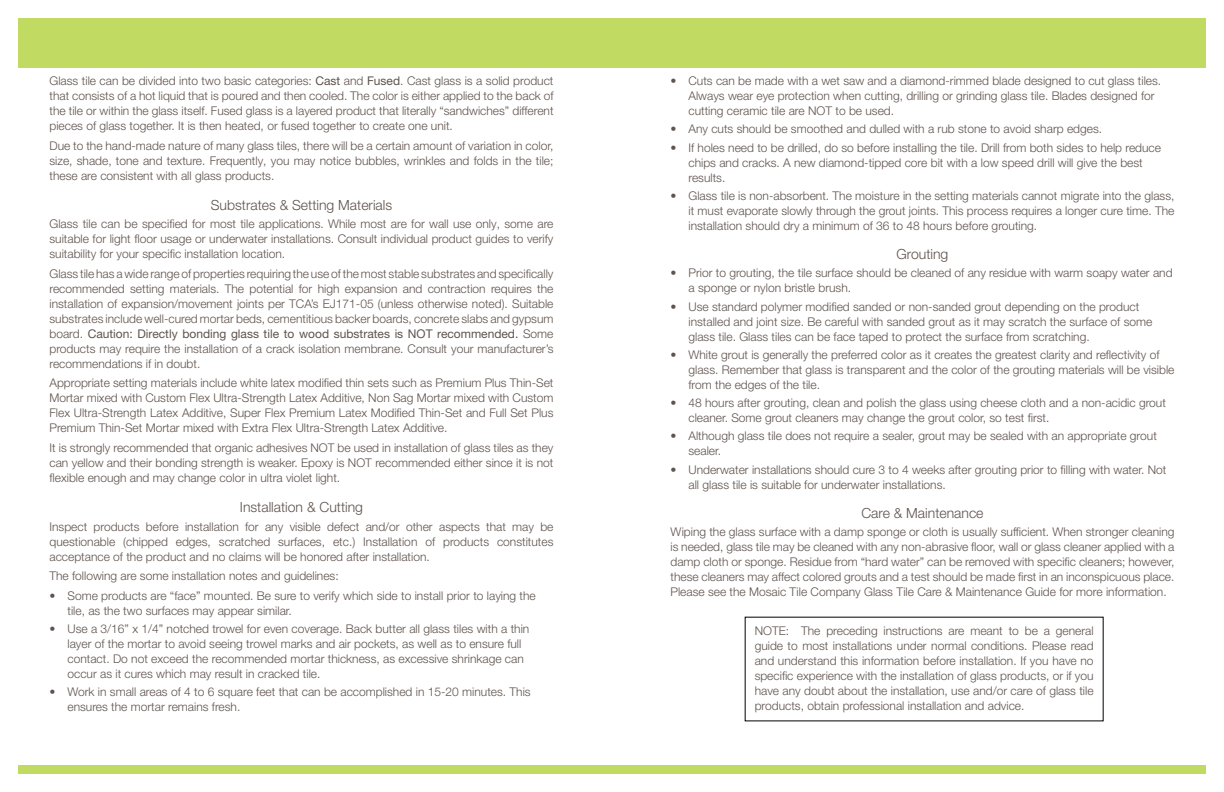
<style>
.page{position:relative;width:1224px;height:792px;background:#fff}
.page>*{position:absolute;margin:0;border:0;box-sizing:border-box;transform-origin:0 0}
.t1{font:300 14px "Helvetica Neue LT Pro";color:#5f534d}
.t2{font:300 12px/15px "Helvetica Neue LT Pro";color:#5f534d}
.t3{font:12px "Helvetica Neue LT Std";color:#5f534d}
.s1{font-family:"Helvetica Neue LT Std";font-weight:400}
.s2{font-family:"Helvetica Neue LT Pro";font-weight:300}
</style>
<div class="page">
<div style="left:18px;top:18px;width:1188px;height:50px;background:#c1da61"></div>
<div style="left:18px;top:765px;width:1188px;height:9px;background:#c1da61"></div>
<p class="t2" style="left:50px;top:73px;width:506px;text-align:justify">Glass tile can be divided into two basic categories: <span class="s1">Cast</span> and <span class="s1">Fused</span>. Cast glass is a solid product that consists of a hot liquid that is poured and then cooled. The color is either applied to the back of the tile or within the glass itself. Fused glass is a layered product that literally “sandwiches” different pieces of glass together. It is then heated, or fused together to create one unit.</p>
<p class="t2" style="left:50px;top:138px;width:506px;text-align:justify">Due to the hand-made nature of many glass tiles, there will be a certain amount of variation in color, size, shade, tone and texture. Frequently, you may notice bubbles, wrinkles and folds in the tile; these are consistent with all glass products.</p>
<p class="t1" style="left:211px;top:196px;width:183px">Substrates &amp; Setting Materials</p>
<p class="t2" style="left:50px;top:216px;width:505px;text-align:justify">Glass tile can be specified for most tile applications. While most are for wall use only, some are suitable for light floor usage or underwater installations. Consult individual product guides to verify suitability for your specific installation location.</p>
<p class="t2" style="left:50px;top:266px;width:506px;text-align:justify">Glass tile has a wide range of properties requiring the use of the most stable substrates and specifically recommended setting materials. The potential for high expansion and contraction requires the installation of expansion/movement joints per TCA’s EJ171-05 (unless otherwise noted). Suitable substrates include well-cured mortar beds, cementitious backer boards, concrete slabs and gypsum</p>
<p class="t3" style="left:50px;top:327px;width:506px"><span class="s2">board.</span> Caution: Directly bonding glass tile to wood substrates is NOT recommended. <span class="s2">Some</span></p>
<p class="t2" style="left:50px;top:341px;width:506px">products may require the installation of a crack isolation membrane. Consult your manufacturer’s recommendations if in doubt.</p>
<p class="t2" style="left:50px;top:375px;width:506px;text-align:justify">Appropriate setting materials include white latex modified thin sets such as Premium Plus Thin-Set Mortar mixed with Custom Flex Ultra-Strength Latex Additive, Non Sag Mortar mixed with Custom Flex Ultra-Strength Latex Additive, Super Flex Premium Latex Modified Thin-Set and Full Set Plus Premium Thin-Set Mortar mixed with Extra Flex Ultra-Strength Latex Additive.</p>
<p class="t2" style="left:50px;top:440px;width:506px;text-align:justify">It is strongly recommended that organic adhesives NOT be used in installation of glass tiles as they can yellow and their bonding strength is weaker. Epoxy is NOT recommended either since it is not flexible enough and may change color in ultra violet light.</p>
<p class="t1" style="left:240px;top:499px;width:125px">Installation &amp; Cutting</p>
<p class="t2" style="left:50px;top:519px;width:506px;text-align:justify">Inspect products before installation for any visible defect and/or other aspects that may be questionable (chipped edges, scratched surfaces, etc.) Installation of products constitutes acceptance of the product and no claims will be honored after installation.</p>
<p class="t2" style="left:50px;top:568px;width:291px">The following are some installation notes and guidelines:</p>
<p class="t2" style="left:68px;top:588px;width:470px;text-indent:-18px">• Some products are “face” mounted. Be sure to verify which side to install prior to laying the tile, as the two surfaces may appear similar.</p>
<p class="t2" style="left:68px;top:621px;width:463px;text-indent:-18px">• Use a 3/16” x 1/4” notched trowel for even coverage. Back butter all glass tiles with a thin layer of the mortar to avoid seeing trowel marks and air pockets, as well as to ensure full contact. Do not exceed the recommended mortar thickness, as excessive shrinkage can occur as it cures which may result in cracked tile.</p>
<p class="t2" style="left:68px;top:684px;width:465px;text-indent:-18px">• Work in small areas of 4 to 6 square feet that can be accomplished in 15-20 minutes. This ensures the mortar remains fresh.</p>
<p class="t2" style="left:689px;top:73px;width:474px;text-indent:-18px">• Cuts can be made with a wet saw and a diamond-rimmed blade designed to cut glass tiles.<br>Always wear eye protection when cutting, drilling or grinding glass tile. Blades designed for cutting ceramic tile are NOT to be used.</p>
<p class="t2" style="left:671px;top:121px;width:433px">• Any cuts should be smoothed and dulled with a rub stone to avoid sharp edges.</p>
<p class="t2" style="left:689px;top:140px;width:474px;text-indent:-18px">• If holes need to be drilled, do so before installing the tile. Drill from both sides to help reduce chips and cracks. A new diamond-tipped core bit with a low speed drill will give the best results.</p>
<p class="t2" style="left:689px;top:188px;width:487px;text-align:justify;text-indent:-18px">• Glass tile is non-absorbent. The moisture in the setting materials cannot migrate into the glass, it must evaporate slowly through the grout joints. This process requires a longer cure time. The installation should dry a minimum of 36 to 48 hours before grouting.</p>
<p class="t1" style="left:897px;top:245px;width:53px">Grouting</p>
<p class="t2" style="left:689px;top:265px;width:486px;text-indent:-18px">• Prior to grouting, the tile surface should be cleaned of any residue with warm soapy water and a sponge or nylon bristle brush.</p>
<p class="t2" style="left:689px;top:299px;width:465px;text-indent:-18px">• Use standard polymer modified sanded or non-sanded grout depending on the product installed and joint size. Be careful with sanded grout as it may scratch the surface of some glass tile. Glass tiles can be face taped to protect the surface from scratching.</p>
<p class="t2" style="left:689px;top:347px;width:488px;text-indent:-18px">• White grout is generally the preferred color as it creates the greatest clarity and reflectivity of glass. Remember that glass is transparent and the color of the grouting materials will be visible from the edges of the tile.</p>
<p class="t2" style="left:689px;top:395px;width:479px;text-indent:-18px">• 48 hours after grouting, clean and polish the glass using cheese cloth and a non-acidic grout cleaner. Some grout cleaners may change the grout color, so test first.</p>
<p class="t2" style="left:689px;top:428px;width:470px;text-indent:-18px">• Although glass tile does not require a sealer, grout may be sealed with an appropriate grout sealer.</p>
<p class="t2" style="left:689px;top:462px;width:479px;text-indent:-18px">• Underwater installations should cure 3 to 4 weeks after grouting prior to filling with water. Not all glass tile is suitable for underwater installations.</p>
<p class="t1" style="left:861px;top:504px;width:124px">Care &amp; Maintenance</p>
<p class="t2" style="left:671px;top:524px;width:506px;text-align:justify">Wiping the glass surface with a damp sponge or cloth is usually sufficient. When stronger cleaning is needed, glass tile may be cleaned with any non-abrasive floor, wall or glass cleaner applied with a damp cloth or sponge. Residue from “hard water” can be removed with specific cleaners; however, these cleaners may affect colored grouts and a test should be made first in an inconspicuous place.<br>Please see the Mosaic Tile Company Glass Tile Care &amp; Maintenance Guide for more information.</p>
<p class="t2" style="left:755px;top:623px;width:341px;text-align:justify">NOTE: The preceding instructions are meant to be a general guide to most installations under normal conditions. Please read and understand this information before installation. If you have no specific experience with the installation of glass products, or if you have any doubt about the installation, use and/or care of glass tile products, obtain professional installation and advice.</p>
</div>
